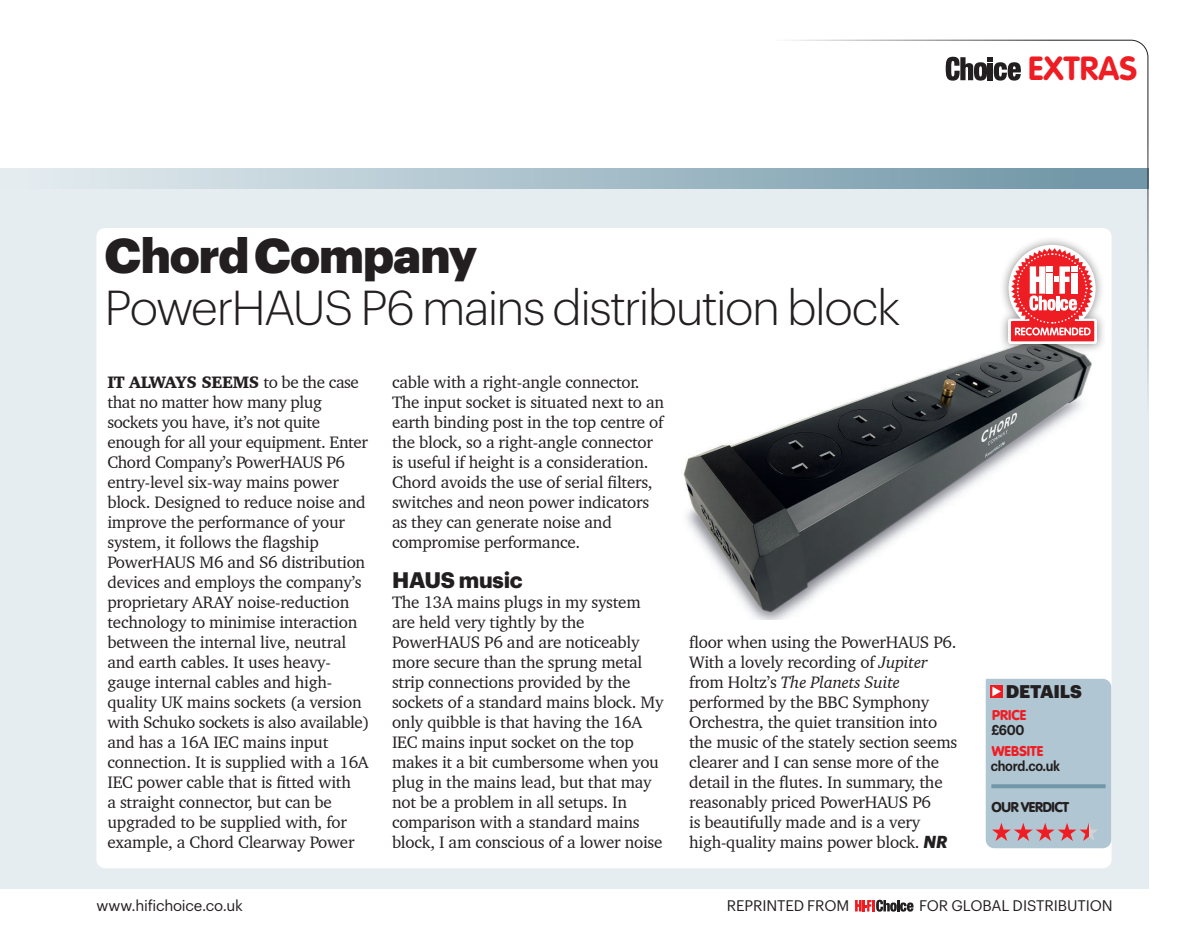
<style>
.page{position:relative;width:1191px;height:930px;background:#fff}
.page>*{position:absolute;margin:0;border:0;box-sizing:border-box;transform-origin:0 0}
.t1{font:300 48px "Graphik";letter-spacing:-.035em;color:#231f20}
.t2{font:900 48px "Graphik";letter-spacing:-.02em;color:#231f20}
.t3{font:700 33px "VAG Rounded Std";letter-spacing:.005em;color:#ee1d23}
.t4{font:700 22px "Graphik";letter-spacing:-.01em;color:#231f20}
.t5{font:900 18px "Graphik";letter-spacing:-.015em;color:#231f20}
.t6{font:17px/20px "Charter BT";letter-spacing:-.015em;color:#231f20}
.t7{font:15px "Graphik";letter-spacing:-.01em;color:#231f20}
.t8{font:600 14px "Graphik";letter-spacing:-.02em;color:#231f20;scale:.9 1}
.t9{font:900 14px "VAG Rounded Std";color:#ee1d23}
.t10{font:900 14px "VAG Rounded Std";letter-spacing:-.03em;color:#231f20}
.s1{font-weight:900}
.s2{font-style:italic}
.s3{font-family:"Graphik";font-weight:700;font-style:italic}
</style>
<div class="page">
<div style="left:0;top:168px;width:1148px;height:720px;background:#e5edf1"></div>
<svg style="left:107px;top:168px;width:606px;height:20px"></svg>
<div style="left:96px;top:228px;width:1015px;height:640px;background:#fff;border-radius:9px"></div>
<img style="left:683px;top:449px;width:304px;height:170px">
<svg style="left:713px;top:39px;width:436px;height:436px"></svg>
<svg style="left:855px;top:900px;width:58px;height:11px"></svg>
<svg style="left:985px;top:679px;width:126px;height:169px"></svg>
<h2 class="t3" style="left:1028px;top:49px;width:111px">EXTRAS</h2>
<h1 class="t2" style="left:105px;top:219px;width:374px">Chord Company</h1>
<h1 class="t1" style="left:105px;top:273px;width:797px">PowerHAUS P6 mains distribution block</h1>
<p class="t6" style="left:107px;top:372px;width:264px"><span class="s1">IT ALWAYS SEEMS</span> to be the case that no matter how many plug sockets you have, it’s not quite enough for all your equipment. Enter Chord Company’s PowerHAUS P6 entry-level six-way mains power block. Designed to reduce noise and improve the performance of your system, it follows the flagship PowerHAUS M6 and S6 distribution devices and employs the company’s proprietary ARAY noise-reduction technology to minimise interaction between the internal live, neutral and earth cables. It uses heavy&shy;gauge internal cables and high&shy;quality UK mains sockets (a version with Schuko sockets is also available) and has a 16A IEC mains input connection. It is supplied with a 16A IEC power cable that is fitted with<br>a straight connector, but can be upgraded to be supplied with, for example, a Chord Clearway Power</p>
<p class="t6" style="left:392px;top:372px;width:274px">cable with a right-angle connector.<br>The input socket is situated next to an earth binding post in the top centre of the block, so a right-angle connector is useful if height is a consideration.<br>Chord avoids the use of serial filters, switches and neon power indicators as they can generate noise and compromise performance.</p>
<p class="t4" style="left:392px;top:563px;width:132px">HAUS music</p>
<p class="t6" style="left:392px;top:592px;width:273px">The 13A mains plugs in my system are held very tightly by the<br>PowerHAUS P6 and are noticeably more secure than the sprung metal strip connections provided by the sockets of a standard mains block. My only quibble is that having the 16A<br>IEC mains input socket on the top makes it a bit cumbersome when you plug in the mains lead, but that may not be a problem in all setups. In comparison with a standard mains block, I am conscious of a lower noise</p>
<p class="t6" style="left:689px;top:632px;width:270px">floor when using the PowerHAUS P6.<br>With a lovely recording of <span class="s2">Jupiter </span>from Holtz’s <span class="s2">The Planets Suite </span>performed by the BBC Symphony Orchestra, the quiet transition into the music of the stately section seems clearer and I can sense more of the detail in the flutes. In summary, the reasonably priced PowerHAUS P6<br>is beautifully made and is a very high-quality mains power block. <span class="s3">NR</span></p>
<p class="t5" style="left:1006px;top:677px;width:77px">DETAILS</p>
<p class="t9" style="left:992px;top:706px;width:36px">PRICE</p>
<p class="t8" style="left:991px;top:719px;width:38px">£600</p>
<p class="t9" style="left:992px;top:742px;width:53px">WEBSITE</p>
<p class="t8" style="left:990px;top:755px;width:79px">chord.co.uk</p>
<p class="t10" style="left:991px;top:798px;width:79px">OUR VERDICT</p>
<p class="t7" style="left:96px;top:895px;width:148px">www.hifichoice.co.uk</p>
<p class="t7" style="left:727px;top:895px;width:124px">REPRINTED FROM</p>
<p class="t7" style="left:919px;top:895px;width:195px">FOR GLOBAL DISTRIBUTION</p>
</div>
